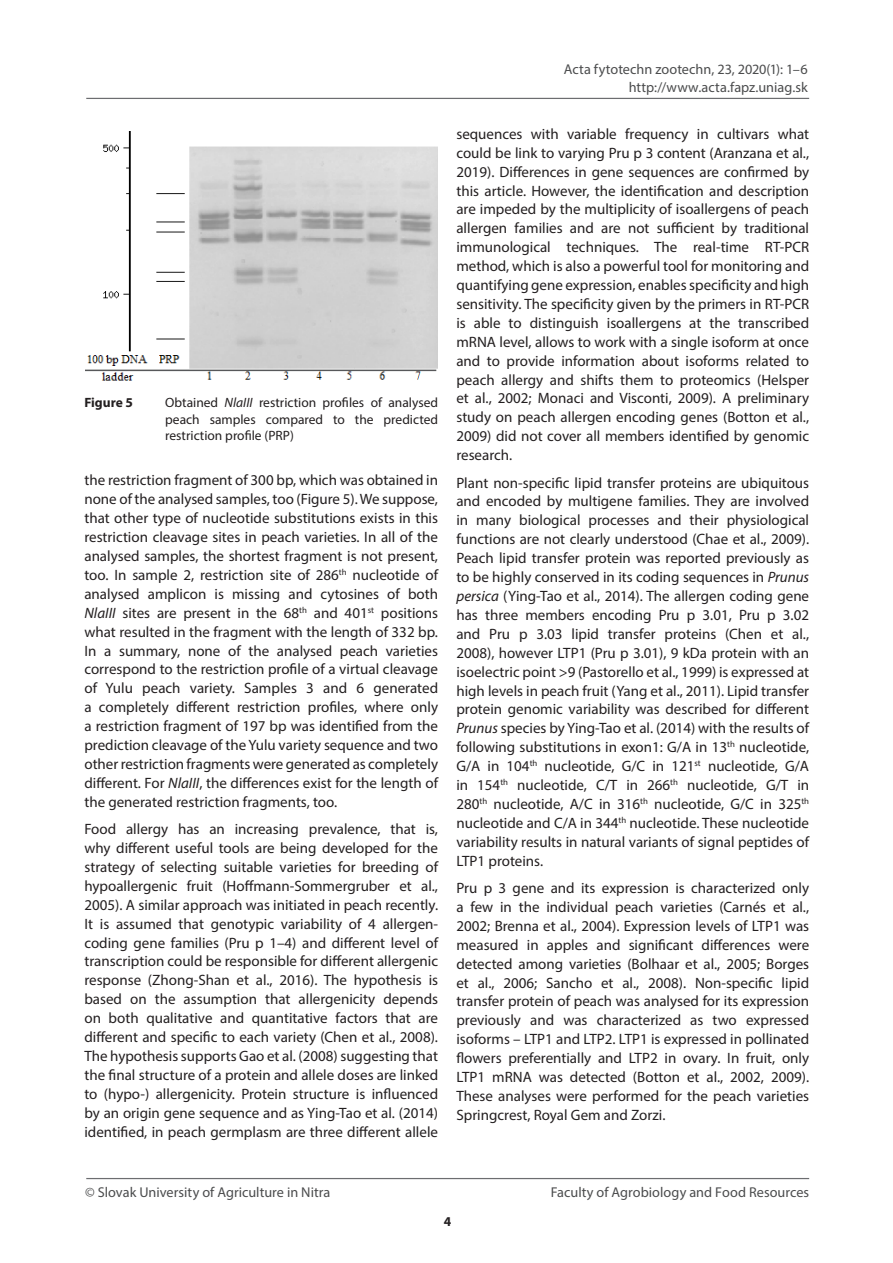
<style>
.page{position:relative;width:893px;height:1263px;background:#fff}
.page>*{position:absolute;margin:0;border:0;box-sizing:border-box;transform-origin:0 0}
.t1{font:15px/18.9px "Myriad Pro";color:#231f20;text-align:justify}
.t2{font:14.25px/17.1px "Myriad Pro";color:#4b4c4d;text-align:right}
.t3{font:13.5px/16.2px "Myriad Pro";color:#231f20;text-align:justify}
.t4{font:700 13.5px "Myriad Pro";color:#231f20}
.s1{font-style:italic}
</style>
<div class="page">
<hr style="left:86px;top:98px;width:723px;height:1px;background:#6c6d70">
<hr style="left:86px;top:1178px;width:723px;height:1px;background:#6c6d70">
<img style="left:86px;top:132px;width:351px;height:249px">
<hr style="left:85px;top:370px;width:351px;height:1px;background:#57585a">
<p class="t4" style="left:84px;top:394px;width:50px">Figure 5</p>
<p class="t3" style="left:165px;top:394px;width:274px">Obtained <span class="s1">NlaIII</span> restriction profiles of analysed peach samples compared to the predicted restriction profile (PRP)</p>
<p class="t1" style="left:84px;top:471px;width:355px">the restriction fragment of 300 bp, which was obtained in none of the analysed samples, too (Figure 5). We suppose, that other type of nucleotide substitutions exists in this restriction cleavage sites in peach varieties. In all of the analysed samples, the shortest fragment is not present, too. In sample 2, restriction site of 286<sup>th</sup> nucleotide of analysed amplicon is missing and cytosines of both <span class="s1">NlaIII</span> sites are present in the 68<sup>th</sup> and 401<sup>st</sup> positions what resulted in the fragment with the length of 332 bp.<br>In a summary, none of the analysed peach varieties correspond to the restriction profile of a virtual cleavage of Yulu peach variety. Samples 3 and 6 generated a completely different restriction profiles, where only a restriction fragment of 197 bp was identified from the prediction cleavage of the Yulu variety sequence and two other restriction fragments were generated as completely different. For <span class="s1">NlaIII</span>, the differences exist for the length of the generated restriction fragments, too.</p>
<p class="t1" style="left:84px;top:819px;width:355px">Food allergy has an increasing prevalence, that is, why different useful tools are being developed for the strategy of selecting suitable varieties for breeding of hypoallergenic fruit (Hoffmann-Sommergruber et al., 2005). A similar approach was initiated in peach recently.<br>It is assumed that genotypic variability of 4 allergen&shy;coding gene families (Pru p 1–4) and different level of transcription could be responsible for different allergenic response (Zhong-Shan et al., 2016). The hypothesis is based on the assumption that allergenicity depends on both qualitative and quantitative factors that are different and specific to each variety (Chen et al., 2008).<br>The hypothesis supports Gao et al. (2008) suggesting that the final structure of a protein and allele doses are linked to (hypo-) allergenicity. Protein structure is influenced by an origin gene sequence and as Ying-Tao et al. (2014) identified, in peach germplasm are three different allele</p>
<p class="t2" style="left:564px;top:61px;width:246px">Acta fytotechn zootechn, 23, 2020(1): 1–6 http://www.acta.fapz.uniag.sk</p>
<p class="t1" style="left:456px;top:124px;width:354px">sequences with variable frequency in cultivars what could be link to varying Pru p 3 content (Aranzana et al., 2019). Differences in gene sequences are confirmed by this article. However, the identification and description are impeded by the multiplicity of isoallergens of peach allergen families and are not sufficient by traditional immunological techniques. The real-time RT-PCR method, which is also a powerful tool for monitoring and quantifying gene expression, enables specificity and high sensitivity. The specificity given by the primers in RT-PCR is able to distinguish isoallergens at the transcribed mRNA level, allows to work with a single isoform at once and to provide information about isoforms related to peach allergy and shifts them to proteomics (Helsper et al., 2002; Monaci and Visconti, 2009). A preliminary study on peach allergen encoding genes (Botton et al., 2009) did not cover all members identified by genomic research.</p>
<p class="t1" style="left:456px;top:473px;width:354px">Plant non-specific lipid transfer proteins are ubiquitous and encoded by multigene families. They are involved in many biological processes and their physiological functions are not clearly understood (Chae et al., 2009).<br>Peach lipid transfer protein was reported previously as to be highly conserved in its coding sequences in <span class="s1">Prunus persica</span> (Ying-Tao et al., 2014). The allergen coding gene has three members encoding Pru p 3.01, Pru p 3.02 and Pru p 3.03 lipid transfer proteins (Chen et al., 2008), however LTP1 (Pru p 3.01), 9 kDa protein with an isoelectric point &gt;9 (Pastorello et al., 1999) is expressed at high levels in peach fruit (Yang et al., 2011). Lipid transfer protein genomic variability was described for different <span class="s1">Prunus</span> species by Ying-Tao et al. (2014) with the results of following substitutions in exon1: G/A in 13<sup>th</sup> nucleotide, G/A in 104<sup>th</sup> nucleotide, G/C in 121<sup>st</sup> nucleotide, G/A in 154<sup>th</sup> nucleotide, C/T in 266<sup>th</sup> nucleotide, G/T in 280<sup>th</sup> nucleotide, A/C in 316<sup>th</sup> nucleotide, G/C in 325<sup>th </sup>nucleotide and C/A in 344<sup>th</sup> nucleotide. These nucleotide variability results in natural variants of signal peptides of LTP1 proteins.</p>
<p class="t1" style="left:456px;top:878px;width:354px">Pru p 3 gene and its expression is characterized only a few in the individual peach varieties (Carnés et al., 2002; Brenna et al., 2004). Expression levels of LTP1 was measured in apples and significant differences were detected among varieties (Bolhaar et al., 2005; Borges et al., 2006; Sancho et al., 2008). Non-specific lipid transfer protein of peach was analysed for its expression previously and was characterized as two expressed isoforms – LTP1 and LTP2. LTP1 is expressed in pollinated flowers preferentially and LTP2 in ovary. In fruit, only LTP1 mRNA was detected (Botton et al., 2002, 2009).<br>These analyses were performed for the peach varieties Springcrest, Royal Gem and Zorzi.</p>
<p class="t2" style="left:85px;top:1183px;width:247px">© Slovak University of Agriculture in Nitra</p>
<p class="t2" style="left:551px;top:1183px;width:260px">Faculty of Agrobiology and Food Resources</p>
<p class="t4" style="left:444px;top:1212px;width:9px">4</p>
</div>
